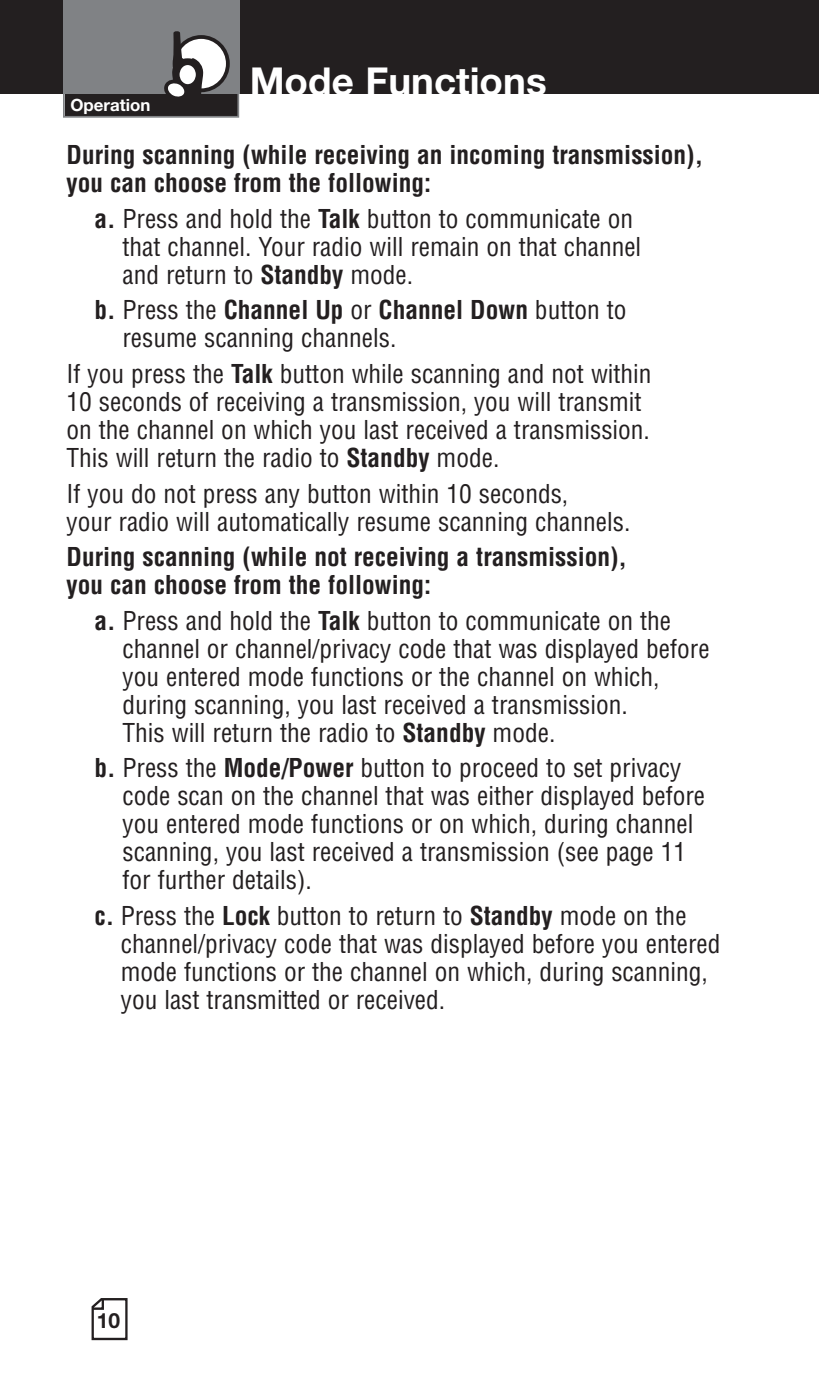
<style>
.page{position:relative;width:819px;height:1386px;background:#fff}
.page>*{position:absolute;margin:0;border:0;box-sizing:border-box;transform-origin:0 0}
.t1{font:700 38.5px "Helvetica Neue";color:#fff}
.t2{font:condensed 25.2px/28px "Helvetica";color:#231f20}
.t3{font:700 condensed 25.2px/28px "Helvetica";color:#231f20}
.t4{font:700 21px "Helvetica Neue";color:#231f20}
.t5{font:700 16.8px "Helvetica Neue";color:#fff}
.t6{font:15.05px/18.2px "Helvetica";color:#231f20}
.s1{font-weight:700}
</style>
<div class="page">
<svg style="left:92px;top:1298px;width:36px;height:42px"></svg>
<div style="left:0;top:0;width:819px;height:94px;background:#231f20"></div>
<div style="left:65px;top:93px;width:172px;height:23px;background:#231f20"></div>
<div style="left:63px;top:91px;width:176px;height:27px;border:2px solid #808285"></div>
<div style="left:63px;top:0;width:176px;height:94px;background:#808285"></div>
<div style="left:175px;top:37px;width:53px;height:53px;background:#fff;border-radius:50%"></div>
<div style="left:173px;top:35px;width:57px;height:57px;border:4px solid #231f20;border-radius:50%"></div>
<svg style="left:164px;top:31px;width:39px;height:66px"></svg>
<h1 class="t1" style="left:250px;top:68px;width:298px">Mode Functions</h1>
<p class="t5" style="left:70px;top:99px;width:81px">Operation</p>
<p class="t6" style="left:72px;top:138px;width:32px">Intro</p>
<p class="t6" style="left:167px;top:138px;width:68px">Operation</p>
<p class="t6" style="left:291px;top:138px;width:75px">Customer<br>Assistance</p>
<p class="t6" style="left:420px;top:138px;width:62px">Warranty</p>
<p class="t3" style="left:66px;top:142px;width:638px">During scanning (while receiving an incoming transmission), you can choose from the following:</p>
<p class="t2" style="left:123px;top:205px;width:520px;text-indent:-28px"><span class="s1">a.</span> Press and hold the <span class="s1">Talk</span> button to communicate on that channel. Your radio will remain on that channel and return to <span class="s1">Standby</span> mode.</p>
<p class="t2" style="left:123px;top:297px;width:506px;text-indent:-28px"><span class="s1">b.</span> Press the <span class="s1">Channel Up</span> or <span class="s1">Channel Down</span> button to resume scanning channels.</p>
<p class="t2" style="left:67px;top:360px;width:587px">If you press the <span class="s1">Talk</span> button while scanning and not within 10 seconds of receiving a transmission, you will transmit on the channel on which you last received a transmission.<br>This will return the radio to <span class="s1">Standby</span> mode.</p>
<p class="t2" style="left:67px;top:480px;width:565px">If you do not press any button within 10 seconds,<br>your radio will automatically resume scanning channels.</p>
<p class="t3" style="left:67px;top:543px;width:562px">During scanning (while not receiving a transmission), you can choose from the following:</p>
<p class="t2" style="left:123px;top:607px;width:589px;text-indent:-28px"><span class="s1">a.</span> Press and hold the <span class="s1">Talk</span> button to communicate on the channel or channel/privacy code that was displayed before you entered mode functions or the channel on which, during scanning, you last received a transmission.<br>This will return the radio to <span class="s1">Standby</span> mode.</p>
<p class="t2" style="left:123px;top:755px;width:584px;text-indent:-28px"><span class="s1">b.</span> Press the <span class="s1">Mode/Power</span> button to proceed to set privacy code scan on the channel that was either displayed before you entered mode functions or on which, during channel scanning, you last received a transmission (see page 11 for further details).</p>
<p class="t2" style="left:121px;top:902px;width:601px;text-indent:-26px"><span class="s1">c.</span> Press the <span class="s1">Lock</span> button to return to <span class="s1">Standby</span> mode on the channel/privacy code that was displayed before you entered mode functions or the channel on which, during scanning, you last transmitted or received.</p>
<p class="t6" style="left:186px;top:491px;width:45px">Notice</p>
<p class="t4" style="left:97px;top:1313px;width:25px">10</p>
</div>
